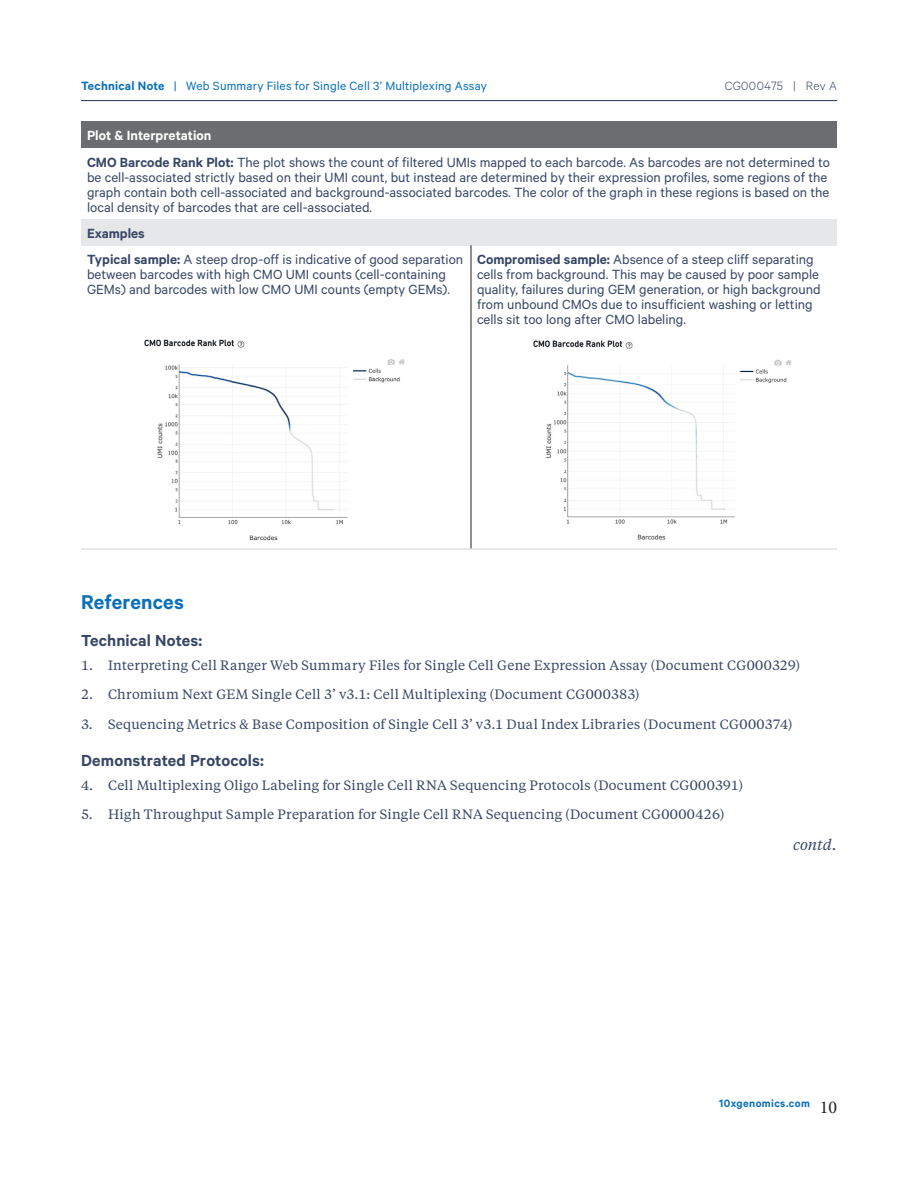
<style>
.page{position:relative;width:918px;height:1188px;background:#fff}
.page>*{position:absolute;margin:0;border:0;box-sizing:border-box;transform-origin:0 0}
.Section_Header{font:600 22.5px "Calibre";letter-spacing:.01em;color:#0970b9}
.Section_Subheader{font:600 18px "Calibre";letter-spacing:.01em;color:#384766}
.t1{font:18px "Minion Pro";color:#231f20}
.Table_Body{font:15px/15px "Calibre";color:#384766}
.Table_Header{font:600 15px "Calibre";color:#fff}
.Table_subheader{font:600 15px "Calibre";color:#384766}
.Body_Copy{font:italic 15px "Tiempos Text";color:#384766}
.t2{font:13.5px "Tiempos Text";letter-spacing:.02em;color:#384766}
.t3{font:13.5px "Calibre";letter-spacing:.015em;color:#0970b9}
.t4{font:300 13.5px "Calibre";letter-spacing:.025em;color:#384766}
.t5{font:600 12px "Calibre";letter-spacing:.035em;color:#0970b9}
.s1{font-weight:600}
</style>
<div class="page">
<hr style="left:81px;top:100px;width:756px;height:1px;background:#384766">
<div style="left:81px;top:122px;width:756px;height:26px;background:#6c6d70"></div>
<div style="left:81px;top:219px;width:756px;height:26px;background:#e6e7e9"></div>
<hr style="left:471px;top:245px;width:1px;height:304px;background:#231f20">
<hr style="left:81px;top:549px;width:390px;height:1px;background:#d1d2d4">
<hr style="left:471px;top:549px;width:366px;height:1px;background:#d1d2d4">
<img style="left:144px;top:339px;width:261px;height:202px">
<img style="left:533px;top:340px;width:259px;height:200px">
<p class="t3" style="left:81px;top:78px;width:408px"><span class="s1">Technical Note</span> | Web Summary Files for Single Cell 3’ Multiplexing Assay</p>
<p class="t4" style="left:725px;top:78px;width:114px">CG000475 | Rev A</p>
<p class="Table_Header" style="left:87px;top:127px;width:126px">Plot &amp; Interpretation</p>
<p class="Table_Body" style="left:87px;top:154px;width:745px"><span class="s1">CMO Barcode Rank Plot:</span> The plot shows the count of filtered UMIs mapped to each barcode. As barcodes are not determined to be cell-associated strictly based on their UMI count, but instead are determined by their expression profiles, some regions of the graph contain both cell-associated and background-associated barcodes. The color of the graph in these regions is based on the local density of barcodes that are cell-associated.</p>
<p class="Table_subheader" style="left:87px;top:224px;width:59px">Examples</p>
<p class="Table_Body" style="left:87px;top:251px;width:378px"><span class="s1">Typical sample:</span> A steep drop-off is indicative of good separation between barcodes with high CMO UMI counts (cell-containing<br>GEMs) and barcodes with low CMO UMI counts (empty GEMs).</p>
<p class="Table_Body" style="left:477px;top:251px;width:345px"><span class="s1">Compromised sample:</span> Absence of a steep cliff separating cells from background. This may be caused by poor sample quality, failures during GEM generation, or high background from unbound CMOs due to insufficient washing or letting cells sit too long after CMO labeling.</p>
<p class="Section_Header" style="left:81px;top:589px;width:104px">References</p>
<p class="Section_Subheader" style="left:81px;top:630px;width:123px">Technical Notes:</p>
<p class="t2" style="left:81px;top:656px;width:721px">1. Interpreting Cell Ranger Web Summary Files for Single Cell Gene Expression Assay (Document CG000329)</p>
<p class="t2" style="left:81px;top:686px;width:560px">2. Chromium Next GEM Single Cell 3’ v3.1: Cell Multiplexing (Document CG000383)</p>
<p class="t2" style="left:81px;top:715px;width:713px">3. Sequencing Metrics &amp; Base Composition of Single Cell 3’ v3.1 Dual Index Libraries (Document CG000374)</p>
<p class="Section_Subheader" style="left:81px;top:749px;width:185px">Demonstrated Protocols:</p>
<p class="t2" style="left:81px;top:776px;width:664px">4. Cell Multiplexing Oligo Labeling for Single Cell RNA Sequencing Protocols (Document CG000391)</p>
<p class="t2" style="left:81px;top:805px;width:645px">5. High Throughput Sample Preparation for Single Cell RNA Sequencing (Document CG0000426)</p>
<p class="Body_Copy" style="left:793px;top:834px;width:45px">contd.</p>
<p class="t5" style="left:719px;top:1096px;width:92px">10xgenomics.com</p>
<p class="t1" style="left:820px;top:1095px;width:19px">10</p>
</div>
